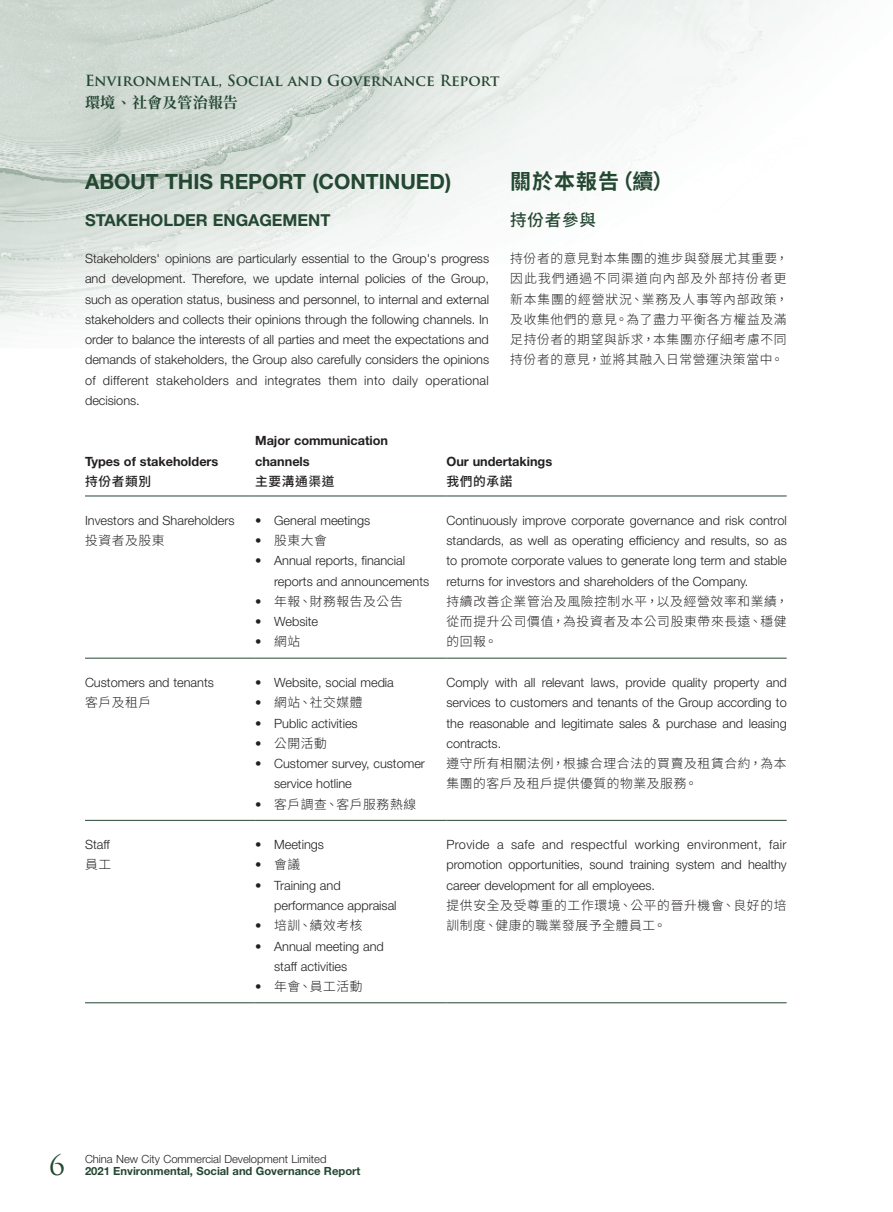
<style>
.page{position:relative;width:893px;height:1212px;background:#fff}
.page>*{position:absolute;margin:0;border:0;box-sizing:border-box;transform-origin:0 0}
.t1{font:27.75px "Trajan Pro";color:#244732}
.C_Heading_1{font:700 21px "Helvetica Neue LT Std";color:#244732}
.C_Heading_1-2{font:700 21px "Source Han Sans TC";letter-spacing:.05em;color:#244732}
.C_Heading_2{font:700 16.5px "Helvetica Neue LT Std";color:#244732}
.C_Heading_2-2{font:500 16.5px "Source Han Sans TC";letter-spacing:.05em;color:#244732}
.t2{font:700 15px "Trajan Pro";color:#244732}
.t3{font:700 15px "Source Han Serif TC";letter-spacing:.01em;color:#244732}
.C_Body_Text{font:300 12.75px/20.2px "Helvetica Neue LT Std";color:#231f20}
.Body_Text{font:300 12.75px/20.2px "Helvetica Neue LT Std";letter-spacing:.02em;color:#231f20;text-align:justify}
.C_Body_Text-2{font:300 12.75px/20.2px "Source Han Sans TC";letter-spacing:.05em;color:#231f20}
.C_Body_Text-3{font:700 12.75px "Helvetica Neue LT Std";color:#231f20}
.C_Body_Text-4{font:500 12.75px "Source Han Sans TC";letter-spacing:.05em;color:#231f20}
.t4{font:700 11.25px "Helvetica Neue LT Std";letter-spacing:-.005em;color:#244732}
.t5{font:300 11.25px "Helvetica Neue LT Std";letter-spacing:-.005em;color:#231f20}
.s1{font-family:"Helvetica Neue LT Std"}
.s2{font-family:"Source Han Sans TC"}
</style>
<div class="page">
<img style="left:0;top:0;width:807px;height:1004px">
<hr style="left:85px;top:496px;width:170px;height:1px;background:#244732">
<hr style="left:255px;top:496px;width:191px;height:1px;background:#244732">
<hr style="left:446px;top:496px;width:341px;height:1px;background:#244732">
<hr style="left:85px;top:658px;width:170px;height:1px;background:#244732">
<hr style="left:255px;top:658px;width:191px;height:1px;background:#244732">
<hr style="left:446px;top:658px;width:341px;height:1px;background:#244732">
<hr style="left:85px;top:820px;width:170px;height:1px;background:#244732">
<hr style="left:255px;top:820px;width:191px;height:1px;background:#244732">
<hr style="left:446px;top:820px;width:341px;height:1px;background:#244732">
<hr style="left:85px;top:1002px;width:170px;height:1px;background:#244732">
<hr style="left:255px;top:1002px;width:191px;height:1px;background:#244732">
<hr style="left:446px;top:1002px;width:341px;height:1px;background:#244732">
<p class="t2" style="left:85px;top:71px;width:416px">Environmental, Social and Governance Report</p>
<p class="t3" style="left:85px;top:94px;width:154px">環境、社會及管治報告</p>
<p class="C_Heading_1" style="left:85px;top:168px;width:368px">ABOUT THIS REPORT (CONTINUED)</p>
<p class="C_Heading_2" style="left:85px;top:210px;width:247px">STAKEHOLDER ENGAGEMENT</p>
<p class="Body_Text" style="left:85px;top:248px;width:406px">Stakeholders' opinions are particularly essential to the Group's progress and development. Therefore, we update internal policies of the Group, such as operation status, business and personnel, to internal and external stakeholders and collects their opinions through the following channels. In order to balance the interests of all parties and meet the expectations and demands of stakeholders, the Group also carefully considers the opinions of different stakeholders and integrates them into daily operational decisions.</p>
<p class="C_Heading_1-2" style="left:510px;top:169px;width:165px">關於本報告（續）</p>
<p class="C_Heading_2-2" style="left:510px;top:210px;width:87px">持份者參與</p>
<p class="C_Body_Text-2" style="left:510px;top:249px;width:280px">持份者的意見對本集團的進步與發展尤其重要，因此我們通過不同渠道向內部及外部持份者更新本集團的經營狀況、業務及人事等內部政策，及收集他們的意見。為了盡力平衡各方權益及滿足持份者的期望與訴求，本集團亦仔細考慮不同持份者的意見，並將其融入日常營運決策當中。</p>
<p class="C_Body_Text-3" style="left:85px;top:453px;width:135px">Types of stakeholders</p>
<p class="C_Body_Text-3" style="left:255px;top:433px;width:135px">Major communication</p>
<p class="C_Body_Text-3" style="left:255px;top:453px;width:56px">channels</p>
<p class="C_Body_Text-3" style="left:446px;top:453px;width:107px">Our undertakings</p>
<p class="C_Body_Text-4" style="left:85px;top:474px;width:68px">持份者類別</p>
<p class="C_Body_Text-4" style="left:255px;top:474px;width:81px">主要溝通渠道</p>
<p class="C_Body_Text-4" style="left:446px;top:474px;width:68px">我們的承諾</p>
<p class="C_Body_Text" style="left:85px;top:510px;width:151px">Investors and Shareholders</p>
<p class="C_Body_Text-2" style="left:85px;top:531px;width:81px">投資者及股東</p>
<p class="C_Body_Text" style="left:255px;top:510px;width:117px">• General meetings</p>
<p class="C_Body_Text-2" style="left:255px;top:531px;width:73px"><span class="s1">•</span>　股東大會</p>
<p class="C_Body_Text" style="left:255px;top:550px;width:176px">• Annual reports, financial<br><span class="s2">　</span> reports and announcements</p>
<p class="C_Body_Text-2" style="left:255px;top:591px;width:149px"><span class="s1">•</span>　年報、財務報告及公告</p>
<p class="C_Body_Text" style="left:255px;top:611px;width:65px">• Website</p>
<p class="C_Body_Text-2" style="left:255px;top:632px;width:47px"><span class="s1">•</span>　網站</p>
<p class="C_Body_Text" style="left:446px;top:510px;width:342px;text-align:justify">Continuously improve corporate governance and risk control standards, as well as operating efficiency and results, so as to promote corporate values to generate long term and stable returns for investors and shareholders of the Company.</p>
<p class="C_Body_Text-2" style="left:446px;top:591px;width:343px">持續改善企業管治及風險控制水平，以及經營效率和業績，從而提升公司價值，為投資者及本公司股東帶來長遠、穩健的回報。</p>
<p class="C_Body_Text" style="left:85px;top:672px;width:130px">Customers and tenants</p>
<p class="C_Body_Text-2" style="left:85px;top:693px;width:68px">客戶及租戶</p>
<p class="C_Body_Text" style="left:85px;top:834px;width:26px">Staff</p>
<p class="C_Body_Text-2" style="left:85px;top:855px;width:28px">員工</p>
<p class="C_Body_Text" style="left:255px;top:672px;width:140px">• Website, social media</p>
<p class="C_Body_Text-2" style="left:255px;top:693px;width:109px"><span class="s1">•</span>　網站、社交媒體</p>
<p class="C_Body_Text" style="left:255px;top:713px;width:104px">• Public activities</p>
<p class="C_Body_Text-2" style="left:255px;top:733px;width:73px"><span class="s1">•</span>　公開活動</p>
<p class="C_Body_Text" style="left:255px;top:753px;width:171px">• Customer survey, customer<span class="s2">　</span> service hotline</p>
<p class="C_Body_Text-2" style="left:255px;top:794px;width:162px"><span class="s1">•</span>　客戶調查、客戶服務熱線</p>
<p class="C_Body_Text" style="left:255px;top:834px;width:70px">• Meetings</p>
<p class="C_Body_Text-2" style="left:255px;top:855px;width:47px"><span class="s1">•</span>　會議</p>
<p class="C_Body_Text" style="left:255px;top:875px;width:143px">• Training and<br><span class="s2">　</span> performance appraisal</p>
<p class="C_Body_Text-2" style="left:255px;top:916px;width:109px"><span class="s1">•</span>　培訓、績效考核</p>
<p class="C_Body_Text" style="left:255px;top:935px;width:130px">• Annual meeting and<span class="s2">　</span> staff activities</p>
<p class="C_Body_Text-2" style="left:255px;top:976px;width:109px"><span class="s1">•</span>　年會、員工活動</p>
<p class="C_Body_Text" style="left:446px;top:672px;width:342px;text-align:justify">Comply with all relevant laws, provide quality property and services to customers and tenants of the Group according to the reasonable and legitimate sales &amp; purchase and leasing contracts.</p>
<p class="C_Body_Text-2" style="left:446px;top:753px;width:342px">遵守所有相關法例，根據合理合法的買賣及租賃合約，為本集團的客戶及租戶提供優質的物業及服務。</p>
<p class="C_Body_Text" style="left:446px;top:834px;width:342px;text-align:justify">Provide a safe and respectful working environment, fair promotion opportunities, sound training system and healthy career development for all employees.</p>
<p class="C_Body_Text-2" style="left:446px;top:895px;width:342px">提供安全及受尊重的工作環境、公平的晉升機會、良好的培訓制度、健康的職業發展予全體員工。</p>
<h1 class="t1" style="left:49px;top:1147px;width:17px">6</h1>
<p class="t5" style="left:85px;top:1152px;width:243px">China New City Commercial Development Limited</p>
<p class="t4" style="left:85px;top:1164px;width:277px">2021 Environmental, Social and Governance Report</p>
</div>
